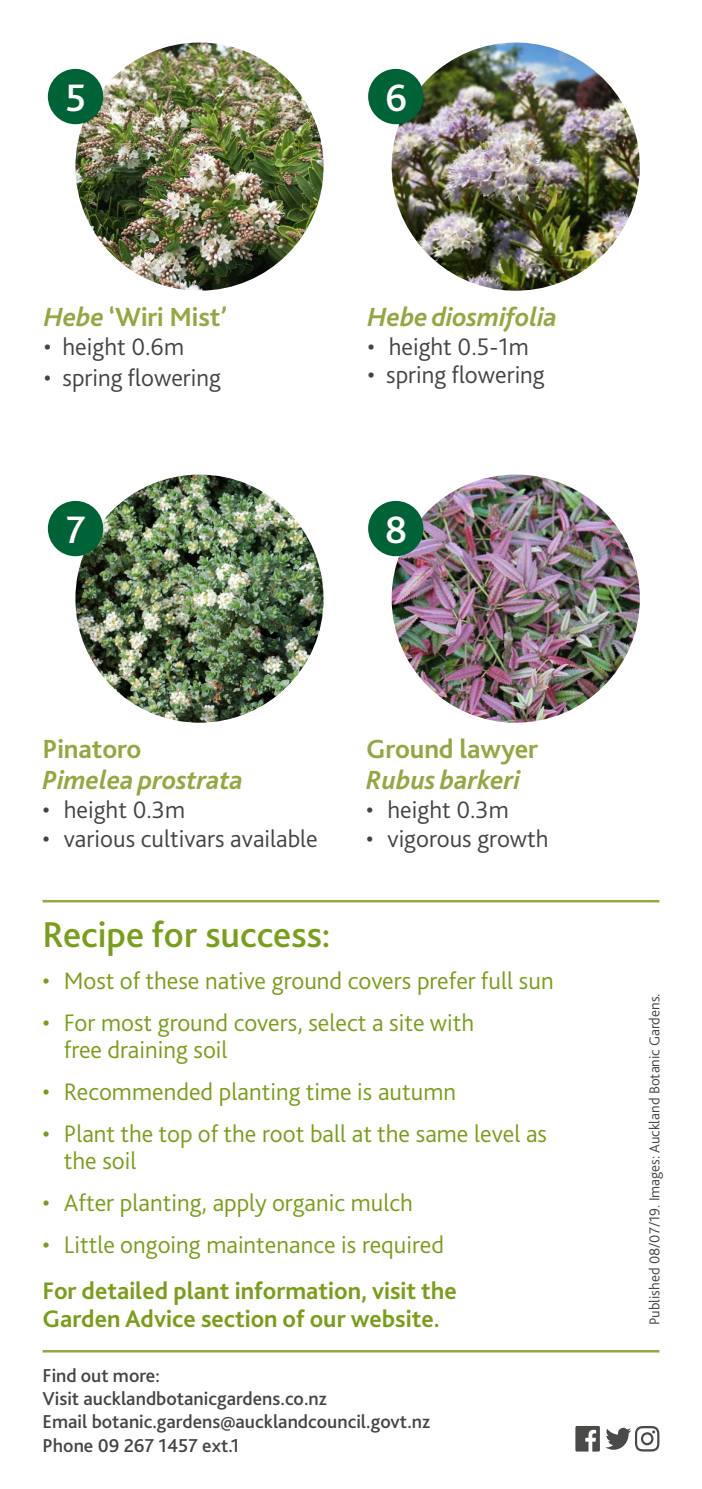
<style>
.page{position:relative;width:702px;height:1489px;background:#fff}
.page>*{position:absolute;margin:0;border:0;box-sizing:border-box;transform-origin:0 0}
.t1{font:500 40px "Bliss";color:#fff}
.t2{font:500 37.5px "Bliss";color:#7a9d1a}
.t3{font:italic 700 27.5px "Bliss";letter-spacing:-.005em;color:#95a742}
.t4{font:700 27.5px "Bliss";letter-spacing:-.005em;color:#95a742}
.t5{font:300 25px/27.5px "Bliss";color:#7a9d1a}
.t6{font:300 25px "Bliss";color:#454444}
.t7{font:700 25px/27.5px "Bliss";color:#7a9d1a}
.t8{font:500 19.5px/23.5px "Bliss";color:#454444}
.t9{font:300 15px "Bliss";color:#454444}
.s1{font-style:italic}
</style>
<div class="page">
<svg style="left:575px;top:1426px;width:84px;height:25px"></svg>
<hr style="left:43px;top:1349px;width:616px;height:3px;background:#95a742">
<hr style="left:43px;top:899px;width:616px;height:3px;background:#95a742">
<img style="left:75px;top:43px;width:248px;height:248px;border-radius:124px">
<img style="left:75px;top:474px;width:248px;height:248px;border-radius:124px">
<img style="left:389px;top:43px;width:251px;height:248px">
<img style="left:391px;top:474px;width:248px;height:248px;border-radius:124px">
<div style="left:48px;top:69px;width:55px;height:55px;background:#006237;border-radius:50%"></div>
<div style="left:48px;top:501px;width:55px;height:55px;background:#006237;border-radius:50%"></div>
<div style="left:368px;top:69px;width:55px;height:55px;background:#006237;border-radius:50%"></div>
<div style="left:368px;top:501px;width:55px;height:55px;background:#006237;border-radius:50%"></div>
<h1 class="t1" style="left:65px;top:72px;width:22px">5</h1>
<h1 class="t1" style="left:385px;top:72px;width:24px">6</h1>
<p class="t4" style="left:44px;top:299px;width:185px"><span class="s1">Hebe</span> ‘Wiri Mist’</p>
<p class="t6" style="left:44px;top:331px;width:142px">• height 0.6m</p>
<p class="t6" style="left:44px;top:362px;width:179px">• spring flowering</p>
<p class="t3" style="left:367px;top:299px;width:191px">Hebe diosmifolia</p>
<p class="t6" style="left:367px;top:331px;width:163px">• height 0.5-1m</p>
<p class="t6" style="left:367px;top:359px;width:179px">• spring flowering</p>
<h1 class="t1" style="left:66px;top:504px;width:21px">7</h1>
<h1 class="t1" style="left:385px;top:504px;width:24px">8</h1>
<p class="t4" style="left:43px;top:731px;width:100px">Pinatoro</p>
<p class="t3" style="left:43px;top:762px;width:202px">Pimelea prostrata</p>
<p class="t6" style="left:43px;top:794px;width:144px">• height 0.3m</p>
<p class="t6" style="left:43px;top:822px;width:277px">• various cultivars available</p>
<p class="t4" style="left:366px;top:731px;width:173px">Ground lawyer</p>
<p class="t3" style="left:366px;top:762px;width:155px">Rubus barkeri</p>
<p class="t6" style="left:366px;top:794px;width:144px">• height 0.3m</p>
<p class="t6" style="left:366px;top:822px;width:184px">• vigorous growth</p>
<h2 class="t2" style="left:43px;top:911px;width:289px">Recipe for success:</h2>
<p class="t5" style="left:43px;top:967px;width:512px">• Most of these native ground covers prefer full sun</p>
<p class="t5" style="left:64px;top:1008px;width:412px;text-indent:-21px">• For most ground covers, select a site with free draining soil</p>
<p class="t5" style="left:43px;top:1077px;width:415px">• Recommended planting time is autumn</p>
<p class="t5" style="left:64px;top:1119px;width:484px;text-indent:-21px">• Plant the top of the root ball at the same level as the soil</p>
<p class="t5" style="left:43px;top:1188px;width:372px">• After planting, apply organic mulch</p>
<p class="t5" style="left:43px;top:1230px;width:403px">• Little ongoing maintenance is required</p>
<p class="t7" style="left:43px;top:1277px;width:415px">For detailed plant information, visit the<br>Garden Advice section of our website.</p>
<p class="t8" style="left:43px;top:1363px;width:389px">Find out more:<br>Visit aucklandbotanicgardens.co.nz<br>Email botanic.gardens@aucklandcouncil.govt.nz<br>Phone 09 267 1457 ext.1</p>
<p class="t9" style="left:645px;top:1325px;width:333px;rotate:-90deg">Published 08/07/19. Images: Auckland Botanic Gardens.</p>
</div>
